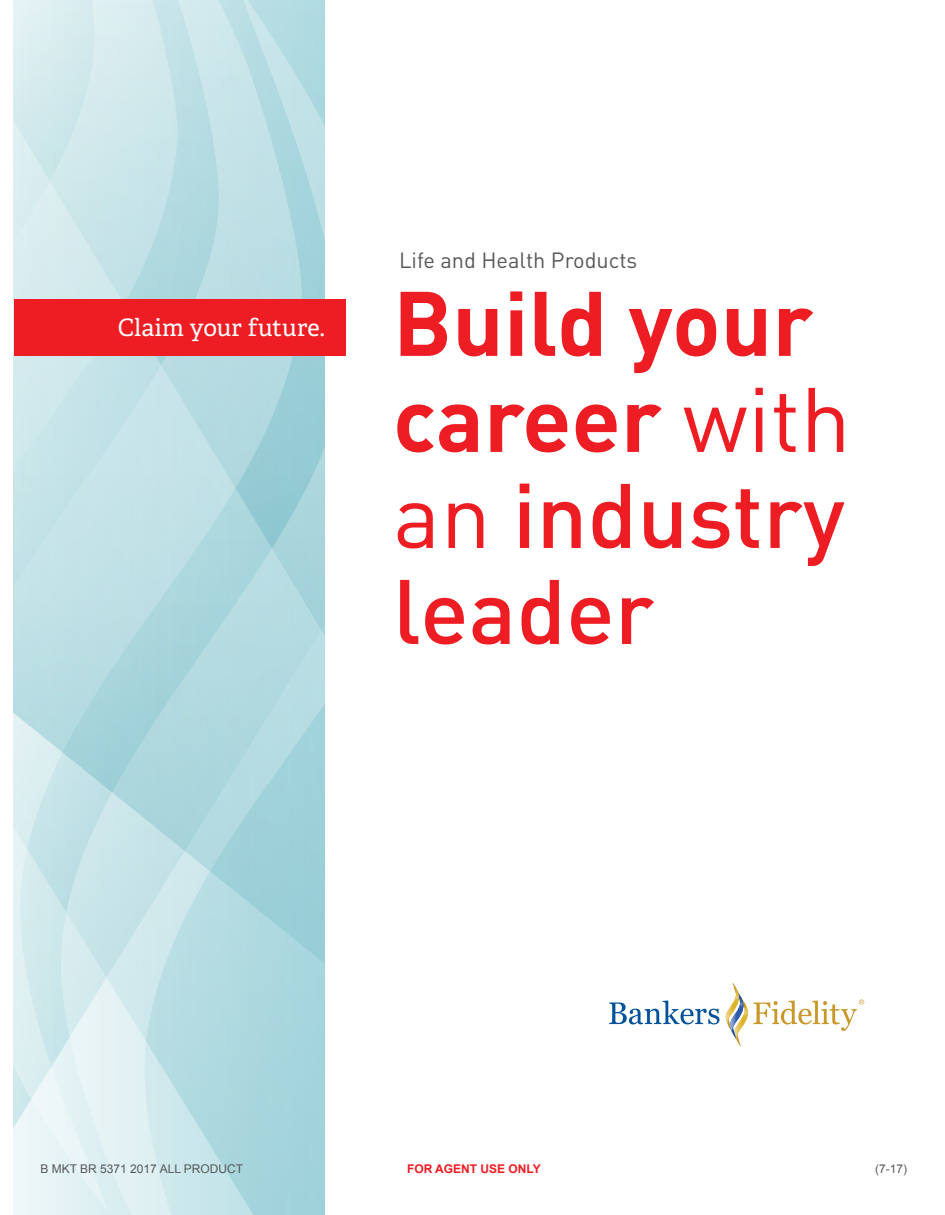
<style>
.page{position:relative;width:945px;height:1215px;background:#fff}
.page>*{position:absolute;margin:0;border:0;box-sizing:border-box;transform-origin:0 0}
.t1{font:700 90px/96px "DINOT";color:#ee1d23}
.t2{font:24px "Adelle";color:#fff}
.t3{font:21.75px "DINOT";color:#57585a}
.t4{font:12px "Arial";color:#57585a}
.t5{font:700 12px "Arial";color:#ee1d23}
.s1{font-weight:400}
.s2{font-weight:500}
</style>
<div class="page">
<svg style="left:14px;top:984px;width:310px;height:231px;background:#c6e4e9"></svg>
<svg style="left:14px;top:0;width:310px;height:984px;background:#bbdee4"></svg>
<div style="left:14px;top:300px;width:331px;height:56px;background:#ee1d23"></div>
<svg style="left:609px;top:1001px;width:110px;height:23px"></svg>
<svg style="left:725px;top:982px;width:139px;height:64px"></svg>
<p class="t2" style="left:118px;top:312px;width:209px">Claim your future.</p>
<p class="t3" style="left:399px;top:247px;width:240px">Life and Health Products</p>
<p class="t1" style="left:393px;top:273px;width:459px">Build your career <span class="s1">with an</span> <span class="s2">industry leader</span></p>
<p class="t4" style="left:40px;top:1161px;width:204px">B MKT BR 5371 2017 ALL PRODUCT</p>
<p class="t5" style="left:407px;top:1161px;width:135px">FOR AGENT USE ONLY</p>
<p class="t4" style="left:875px;top:1161px;width:34px">(7-17)</p>
</div>
